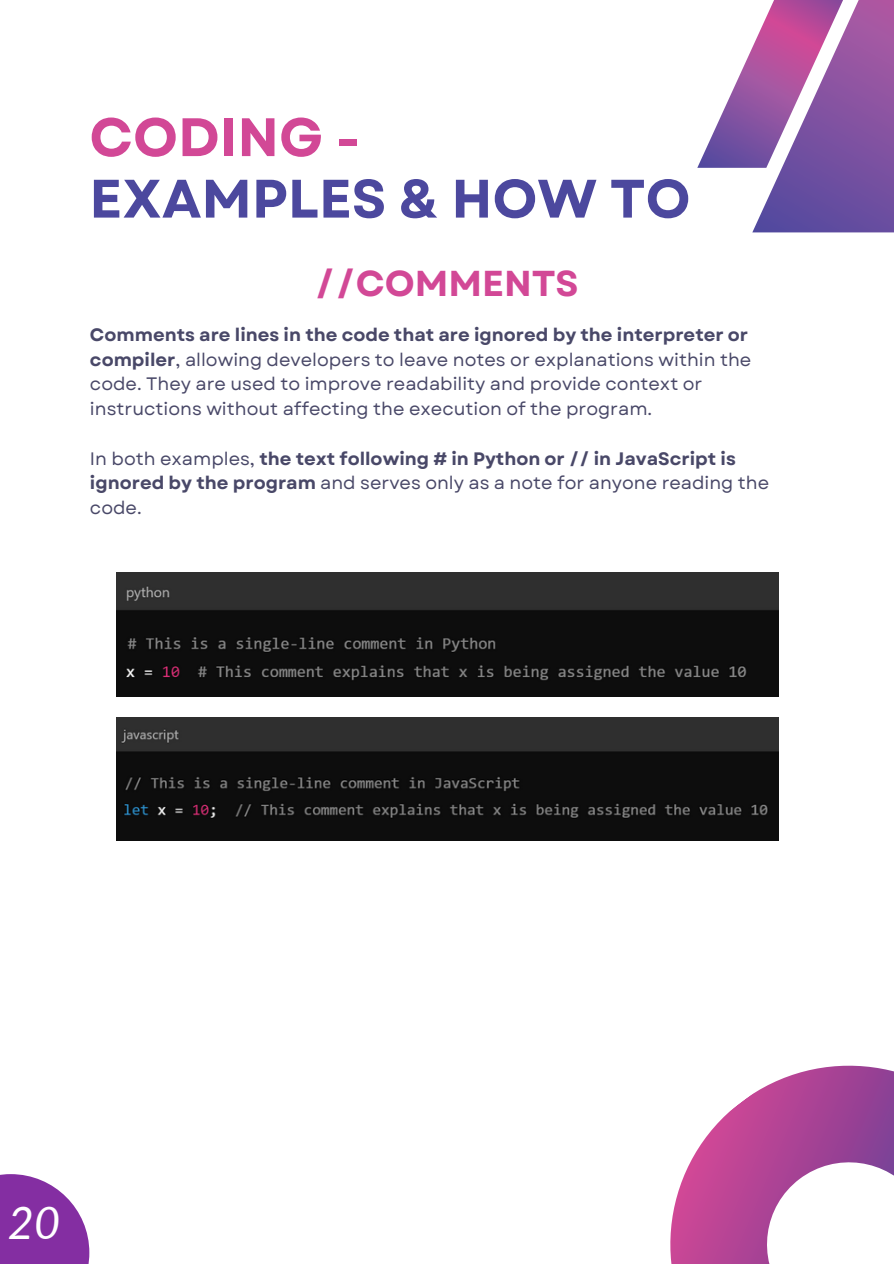
<style>
.page{position:relative;width:894px;height:1264px;background:#fff}
.page>*{position:absolute;margin:0;border:0;box-sizing:border-box;transform-origin:0 0}
.t1{font:700 54px "Garet";color:#4c489e}
.t2{font:700 54px "Garet";color:#d24896}
.t3{font:italic 45px "Lato";color:#fff}
.t4{font:700 36px "Garet";color:#d24896}
.t5{font:18px/24.8px "Garet";color:#494868}
.t6{font:700 18px/24.8px "Garet";color:#494868}
.s1{font-weight:700}
.s2{font-weight:400}
</style>
<div class="page">
<svg style="left:697px;top:0;width:196px;height:232px"></svg>
<svg style="left:0;top:1174px;width:89px;height:89px;fill:#842ea2"></svg>
<svg style="left:670px;top:1065px;width:223px;height:198px"></svg>
<img style="left:116px;top:572px;width:662px;height:124px">
<div style="left:116px;top:830px;width:662px;height:10px;background:#0d0d0d"></div>
<img style="left:116px;top:717px;width:662px;height:113px">
<h1 class="t2" style="left:89px;top:98px;width:272px">CODING -</h1>
<p class="t1" style="left:89px;top:160px;width:602px">EXAMPLES &amp; HOW TO</p>
<p class="t4" style="left:315px;top:257px;width:265px">//COMMENTS</p>
<h2 class="t5" style="left:90px;top:322px;width:662px"><span class="s1">Comments are lines in the code that are ignored by the interpreter or compiler</span>, allowing developers to leave notes or explanations within the code. They are used to improve readability and provide context or instructions without affecting the execution of the program.</h2>
<p class="t6" style="left:90px;top:446px;width:680px"><span class="s2">In both examples,</span> the text following # in Python or // in JavaScript is ignored by the program <span class="s2">and serves only as a note for anyone reading the code.</span></p>
<h1 class="t3" style="left:8px;top:1194px;width:54px">20</h1>
</div>
